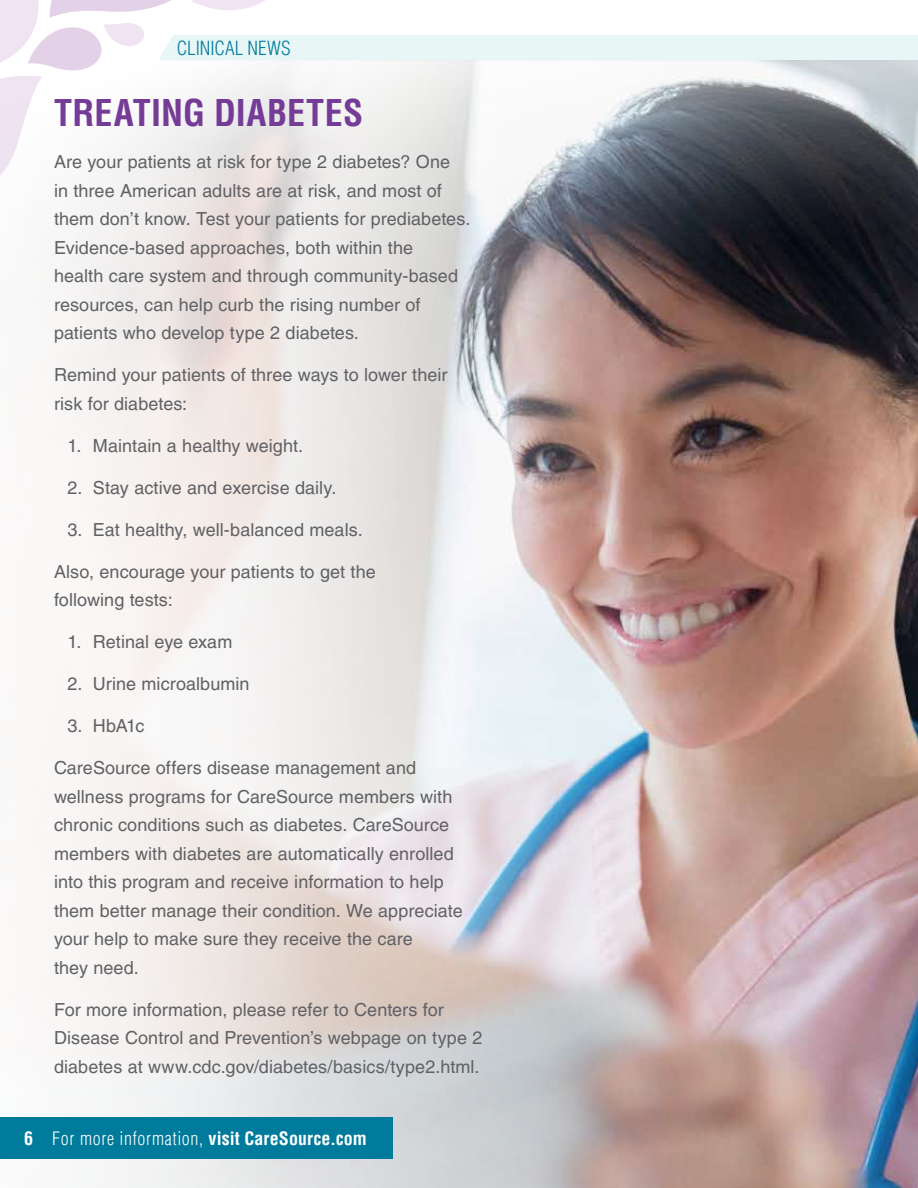
<style>
.page{position:relative;width:918px;height:1188px;background:#fff}
.page>*{position:absolute;margin:0;border:0;box-sizing:border-box;transform-origin:0 0}
.t1{font:700 condensed 36px "Helvetica LT Pro";letter-spacing:.01em;color:#753c97}
.t2{font:300 condensed 19.05px "Helvetica LT Pro";color:#007b9b}
.t3{font:18px/28.5px "Helvetica LT Pro";letter-spacing:.005em;color:#606165}
.t4{font:700 condensed 18px "Helvetica LT Pro";letter-spacing:.005em;color:#fff}
.s1{font-weight:300}
</style>
<div class="page">
<img style="left:57px;top:60px;width:861px;height:1128px">
<div style="left:0;top:1117px;width:392px;height:42px;background:#007b9b"></div>
<div style="left:160px;top:35px;width:758px;height:25px;background:#e9f6f6"></div>
<svg style="left:0;top:0;width:300px;height:191px"></svg>
<p class="t2" style="left:177px;top:36px;width:115px">CLINICAL NEWS</p>
<h1 class="t1" style="left:54px;top:89px;width:311px">TREATING DIABETES</h1>
<p class="t3" style="left:54px;top:148px;width:418px">Are your patients at risk for type 2 diabetes? One<br>in three American adults are at risk, and most of them don’t know. Test your patients for prediabetes.<br>Evidence-based approaches, both within the<br>health care system and through community-based resources, can help curb the rising number of patients who develop type 2 diabetes.</p>
<p class="t3" style="left:54px;top:361px;width:395px">Remind your patients of three ways to lower their risk for diabetes:</p>
<p class="t3" style="left:68px;top:431px;width:237px">1. Maintain a healthy weight.</p>
<p class="t3" style="left:68px;top:473px;width:270px">2. Stay active and exercise daily.</p>
<p class="t3" style="left:68px;top:515px;width:297px">3. Eat healthy, well-balanced meals.</p>
<p class="t3" style="left:54px;top:557px;width:323px">Also, encourage your patients to get the following tests:</p>
<p class="t3" style="left:68px;top:628px;width:166px">1. Retinal eye exam</p>
<p class="t3" style="left:68px;top:670px;width:184px">2. Urine microalbumin</p>
<p class="t3" style="left:68px;top:712px;width:78px">3. HbA1c</p>
<p class="t3" style="left:54px;top:754px;width:410px">CareSource offers disease management and wellness programs for CareSource members with chronic conditions such as diabetes. CareSource members with diabetes are automatically enrolled into this program and receive information to help them better manage their condition. We appreciate your help to make sure they receive the care<br>they need.</p>
<p class="t3" style="left:54px;top:995px;width:430px">For more information, please refer to Centers for<br>Disease Control and Prevention’s webpage on type 2 diabetes at www.cdc.gov/diabetes/basics/type2.html.</p>
<p class="t4" style="left:24px;top:1127px;width:344px">6 <span class="s1">For more information,</span> visit CareSource.com</p>
</div>
